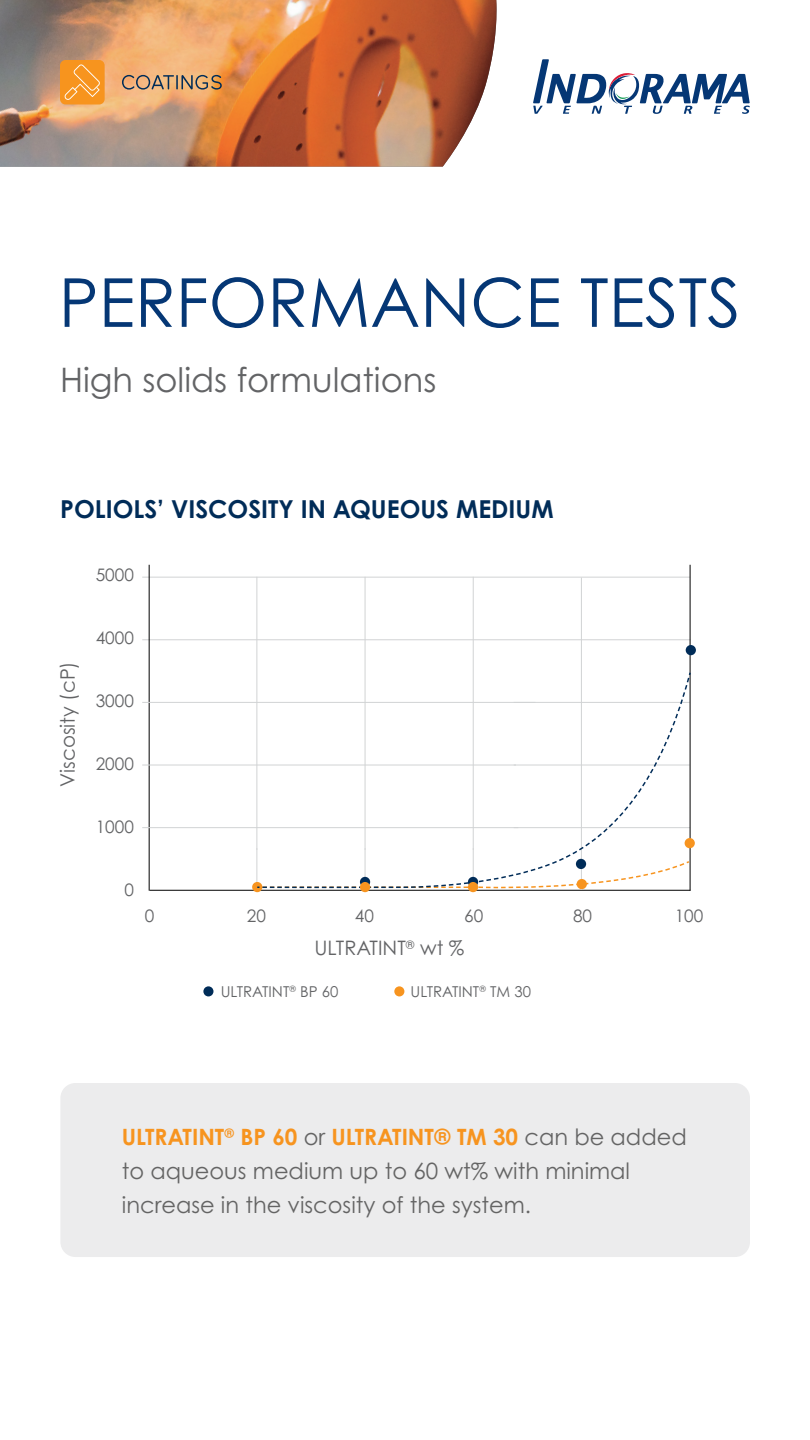
<style>
.page{position:relative;width:810px;height:1440px;background:#fff}
.page>*{position:absolute;margin:0;border:0;box-sizing:border-box;transform-origin:0 0}
.t1{font:67.5px "Century Gothic Pro";color:#053775}
.t2{font:33.75px "Century Gothic Pro";color:#636466}
.t3{font:700 24.75px "Century Gothic Pro";color:#002c58}
.t4{font:22.5px/33.8px "Century Gothic Pro";color:#646464}
.t5{font:19.95px "Century Gothic Pro";color:#636466}
.t6{font:17.25px "Century Gothic Pro";color:#636466}
.t7{font:15px "Century Gothic Pro";color:#636466}
.s1{font-weight:700;color:#f7941f}
</style>
<div class="page">
<hr style="left:142px;top:577px;width:548px;height:1px;background:#d1d3d4">
<hr style="left:142px;top:639px;width:548px;height:1px;background:#d1d3d4">
<hr style="left:149px;top:565px;width:1px;height:326px;background:#000">
<hr style="left:690px;top:565px;width:1px;height:326px;background:#000">
<hr style="left:150px;top:890px;width:540px;height:1px;background:#000">
<div style="left:685px;top:838px;width:10px;height:10px;background:#f7941f;border-radius:50%"></div>
<div style="left:686px;top:645px;width:10px;height:10px;background:#002c58;border-radius:50%"></div>
<div style="left:203px;top:986px;width:10px;height:10px;background:#002c58;border-radius:50%"></div>
<div style="left:394px;top:986px;width:10px;height:10px;background:#f7941f;border-radius:50%"></div>
<hr style="left:256px;top:577px;width:1px;height:273px;background:#d1d3d4">
<hr style="left:365px;top:577px;width:1px;height:273px;background:#d1d3d4">
<hr style="left:473px;top:577px;width:1px;height:273px;background:#d1d3d4">
<hr style="left:581px;top:578px;width:1px;height:312px;background:#d1d3d4">
<hr style="left:142px;top:827px;width:376px;height:1px;background:#d1d3d4">
<hr style="left:142px;top:765px;width:374px;height:1px;background:#d1d3d4">
<hr style="left:142px;top:702px;width:394px;height:1px;background:#d1d3d4">
<div style="left:252px;top:882px;width:10px;height:10px;background:#f7941f;border-radius:50%"></div>
<svg style="left:256px;top:671px;width:436px;height:218px"></svg>
<div style="left:576px;top:859px;width:10px;height:10px;background:#002c58;border-radius:50%"></div>
<div style="left:360px;top:877px;width:10px;height:10px;background:#002c58;border-radius:50%"></div>
<div style="left:468px;top:877px;width:10px;height:10px;background:#002c58;border-radius:50%"></div>
<div style="left:468px;top:882px;width:10px;height:10px;background:#f7941f;border-radius:50%"></div>
<div style="left:360px;top:882px;width:10px;height:10px;background:#f7941f;border-radius:50%"></div>
<div style="left:60px;top:1083px;width:690px;height:174px;background:#ececed;border-radius:15px"></div>
<img style="left:0;top:0;width:497px;height:167px">
<div style="left:60px;top:60px;width:45px;height:44px;background:#f7941e;border-radius:6px"></div>
<svg style="left:122px;top:75px;width:100px;height:15px"></svg>
<svg style="left:64px;top:64px;width:36px;height:36px"></svg>
<svg style="left:533px;top:59px;width:217px;height:55px"></svg>
<h1 class="t1" style="left:59px;top:261px;width:684px">PERFORMANCE TESTS</h1>
<h2 class="t2" style="left:60px;top:359px;width:378px">High solids formulations</h2>
<p class="t3" style="left:60px;top:493px;width:495px">POLIOLS’ VISCOSITY IN AQUEOUS MEDIUM</p>
<p class="t6" style="left:96px;top:564px;width:40px">5000</p>
<p class="t5" style="left:55px;top:787px;width:127px;rotate:-90deg">Viscosity (cP)</p>
<p class="t6" style="left:96px;top:627px;width:40px">4000</p>
<p class="t6" style="left:96px;top:690px;width:40px">3000</p>
<p class="t6" style="left:96px;top:753px;width:40px">2000</p>
<p class="t6" style="left:96px;top:816px;width:40px">1000</p>
<p class="t6" style="left:124px;top:879px;width:11px">0</p>
<p class="t6" style="left:145px;top:906px;width:11px">0</p>
<p class="t6" style="left:247px;top:906px;width:21px">20</p>
<p class="t6" style="left:355px;top:906px;width:21px">40</p>
<p class="t6" style="left:464px;top:906px;width:21px">60</p>
<p class="t6" style="left:573px;top:906px;width:21px">80</p>
<p class="t6" style="left:675px;top:906px;width:30px">100</p>
<p class="t5" style="left:315px;top:936px;width:151px">ULTRATINT<sup>®</sup> wt %</p>
<p class="t7" style="left:221px;top:983px;width:119px">ULTRATINT<sup>®</sup> BP 60</p>
<p class="t7" style="left:411px;top:983px;width:122px">ULTRATINT<sup>®</sup> TM 30</p>
<p class="t4" style="left:122px;top:1120px;width:566px"><span class="s1">ULTRATINT</span><sup>®</sup> <span class="s1">BP 60</span> or <span class="s1">ULTRATINT® TM 30</span> can be added to aqueous medium up to 60 wt% with minimal increase in the viscosity of the system.</p>
</div>
